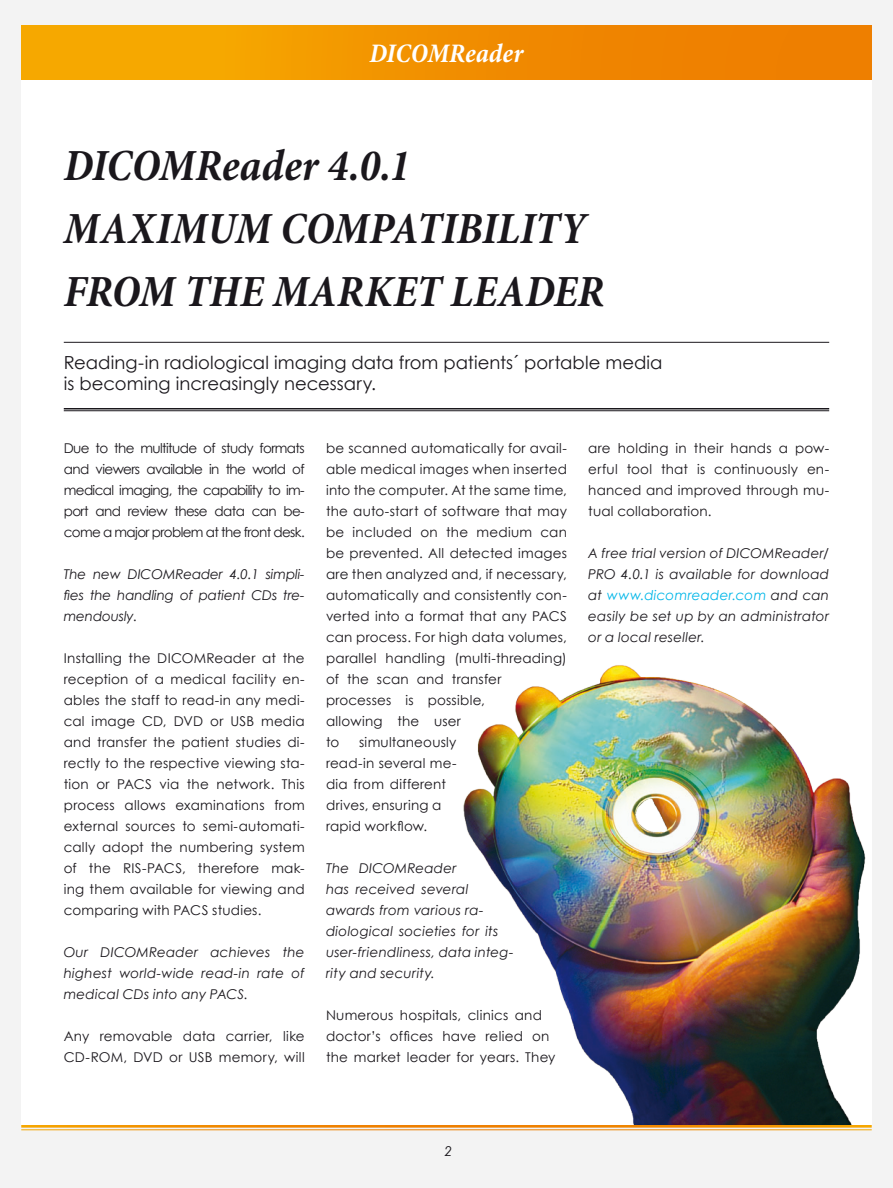
<style>
.page{position:relative;width:893px;height:1188px;background:#f3f3f3}
.page>*{position:absolute;margin:0;border:0;box-sizing:border-box;transform-origin:0 0}
.t1{font:italic 700 condensed 45px "Minion Pro";color:#1a171c}
.t2{font:italic 700 condensed 27px "Minion Pro";letter-spacing:-.005em;color:#fff}
.t3{font:18px "Century Gothic";letter-spacing:.005em;color:#1a171c}
.Standard_Lauftext{font:13.5px/21px "Century Gothic";letter-spacing:.015em;color:#1a171c}
.Standard_Lauftext-2{font:italic 13.5px/21px "Century Gothic";letter-spacing:.015em;color:#1a171c;text-align:justify}
.s1{color:#00b6e8}
</style>
<div class="page">
<div style="left:21px;top:27px;width:851px;height:1098px;background:#fafafa"></div>
<div style="left:21px;top:26px;width:851px;height:54px;background:linear-gradient(to right,#f7ad00,#ed7700)"></div>
<hr style="left:21px;top:1125px;width:851px;height:3px;background:#fff">
<hr style="left:21px;top:1129px;width:851px;height:1px;background:#fff">
<img style="left:463px;top:665px;width:403px;height:460px">
<hr style="left:64px;top:342px;width:765px;height:1px;background:#1a171c">
<hr style="left:64px;top:408px;width:765px;height:2px;background:#1a171c">
<hr style="left:64px;top:410px;width:765px;height:1px;background:#1a171c">
<p class="t2" style="left:369px;top:35px;width:156px">DICOMReader</p>
<p class="t1" style="left:64px;top:134px;width:348px">DICOMReader 4.0.1</p>
<p class="t1" style="left:64px;top:197px;width:524px">MAXIMUM COMPATIBILITY</p>
<p class="t1" style="left:64px;top:260px;width:542px">FROM THE MARKET LEADER</p>
<p class="t3" style="left:64px;top:350px;width:600px">Reading-in radiological imaging data from patients´ portable media</p>
<p class="t3" style="left:64px;top:371px;width:314px">is becoming increasingly necessary.</p>
<p class="Standard_Lauftext" style="left:64px;top:437px;width:242px;text-align:justify">Due to the multitude of study formats and viewers available in the world of medical imaging, the capability to im&shy;port and review these data can be&shy;come a major problem at the front desk.</p>
<p class="Standard_Lauftext-2" style="left:64px;top:563px;width:242px">The new DICOMReader 4.0.1 simpli&shy;fies the handling of patient CDs tre&shy;mendously.</p>
<p class="Standard_Lauftext" style="left:64px;top:647px;width:242px;text-align:justify">Installing the DICOMReader at the reception of a medical facility en&shy;ables the staff to read-in any medi&shy;cal image CD, DVD or USB media and transfer the patient studies di&shy;rectly to the respective viewing sta&shy;tion or PACS via the network. This process allows examinations from external sources to semi-automati&shy;cally adopt the numbering system of the RIS-PACS, therefore mak&shy;ing them available for viewing and comparing with PACS studies.</p>
<p class="Standard_Lauftext-2" style="left:64px;top:941px;width:242px">Our DICOMReader achieves the highest world-wide read-in rate of medical CDs into any PACS.</p>
<p class="Standard_Lauftext" style="left:64px;top:1025px;width:242px">Any removable data carrier, like<br>CD-ROM, DVD or USB memory, will</p>
<p class="Standard_Lauftext" style="left:326px;top:437px;width:242px">be scanned automatically for avail&shy;able medical images when inserted into the computer. At the same time, the auto-start of software that may be included on the medium can be prevented. All detected images are then analyzed and, if necessary, automatically and consistently con&shy;verted into a format that any PACS can process. For high data volumes, parallel handling (multi-threading) of the scan and transfer processes is possible,<br>allowing the user<br>to</p>
<p class="Standard_Lauftext" style="left:326px;top:731px;width:132px;text-indent:33px">simultaneously read-in several me&shy;dia from different drives, ensuring a rapid workflow.</p>
<p class="Standard_Lauftext-2" style="left:326px;top:857px;width:189px;text-align:left">The DICOMReader<br>has received several awards from various ra&shy;diological societies for its user-friendliness, data integ&shy;rity and security.</p>
<p class="Standard_Lauftext" style="left:326px;top:1004px;width:231px">Numerous hospitals, clinics and doctor’s offices have relied on the market leader for years. They</p>
<p class="Standard_Lauftext" style="left:588px;top:437px;width:242px;text-align:justify">are holding in their hands a pow&shy;erful tool that is continuously en&shy;hanced and improved through mu&shy;tual collaboration.</p>
<p class="Standard_Lauftext-2" style="left:588px;top:542px;width:242px">A free trial version of DICOMReader/ PRO 4.0.1 is available for download at <span class="s1">www.dicomreader.com</span> and can easily be set up by an administrator or a local reseller.</p>
<p class="Standard_Lauftext-2" style="left:445px;top:1141px;width:9px">2</p>
</div>
